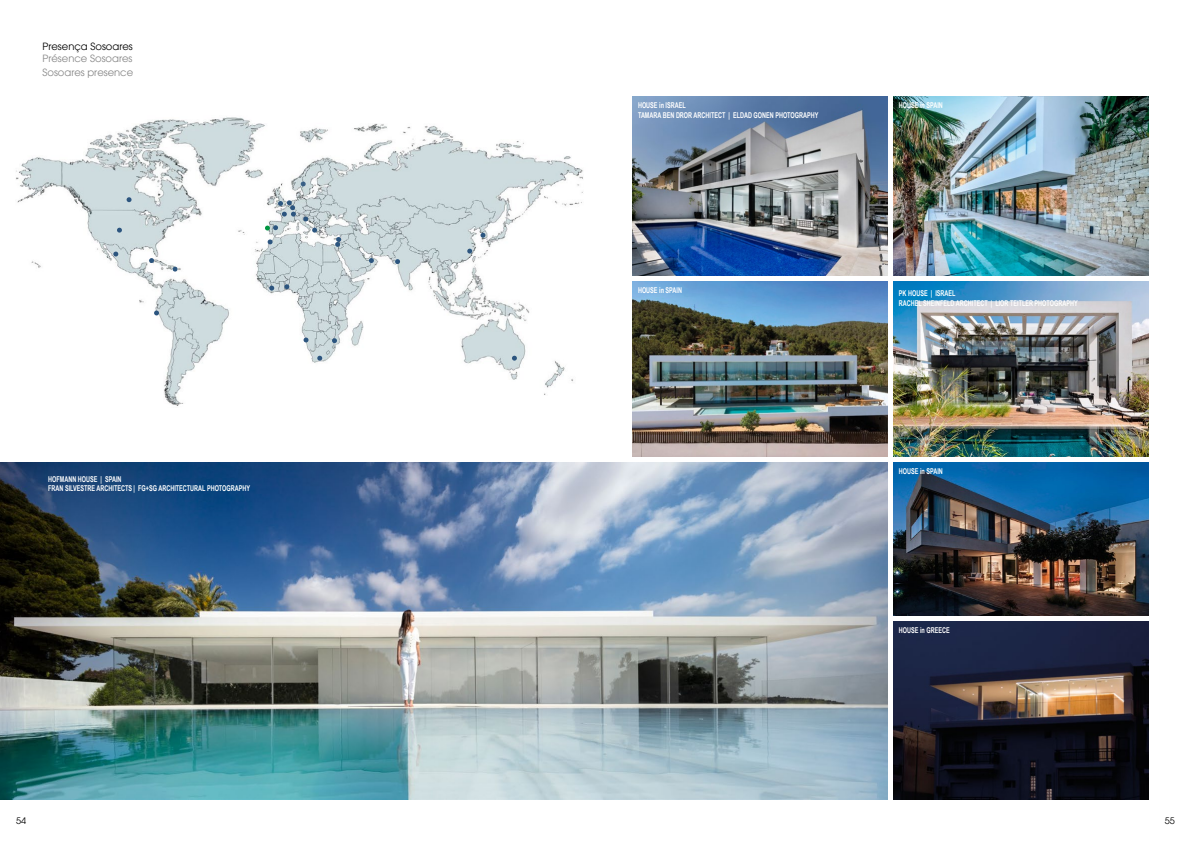
<style>
.page{position:relative;width:1191px;height:842px;background:#fff}
.page>*{position:absolute;margin:0;border:0;box-sizing:border-box;transform-origin:0 0}
.t1{font:10px/14.4px "Avant Garde";color:#878787}
.t2{font:10px "Avant Garde";color:#000}
.t3{font:9px "Avant Garde";color:#000}
.t4{font:700 8px/9.6px "Arial Narrow";color:#fff;scale:.84 1}
</style>
<div class="page">
<img style="left:16px;top:117px;width:567px;height:289px">
<svg style="left:268px;top:239px;width:4px;height:5px"></svg>
<svg style="left:269px;top:286px;width:5px;height:5px"></svg>
<svg style="left:303px;top:338px;width:5px;height:4px"></svg>
<svg style="left:284px;top:284px;width:5px;height:5px"></svg>
<svg style="left:154px;top:311px;width:5px;height:4px"></svg>
<svg style="left:173px;top:267px;width:5px;height:5px"></svg>
<svg style="left:149px;top:258px;width:5px;height:5px"></svg>
<svg style="left:113px;top:252px;width:5px;height:4px"></svg>
<svg style="left:117px;top:228px;width:5px;height:5px"></svg>
<svg style="left:127px;top:197px;width:5px;height:5px"></svg>
<svg style="left:332px;top:338px;width:5px;height:5px"></svg>
<svg style="left:317px;top:356px;width:5px;height:5px"></svg>
<svg style="left:301px;top:181px;width:5px;height:5px"></svg>
<svg style="left:278px;top:200px;width:18px;height:17px"></svg>
<svg style="left:312px;top:228px;width:5px;height:5px"></svg>
<svg style="left:335px;top:237px;width:6px;height:10px"></svg>
<svg style="left:369px;top:258px;width:5px;height:5px"></svg>
<svg style="left:395px;top:259px;width:5px;height:5px"></svg>
<svg style="left:467px;top:249px;width:5px;height:5px"></svg>
<svg style="left:512px;top:356px;width:5px;height:5px"></svg>
<svg style="left:480px;top:233px;width:5px;height:5px"></svg>
<svg style="left:303px;top:217px;width:5px;height:4px"></svg>
<svg style="left:265px;top:225px;width:13px;height:5px"></svg>
<img style="left:893px;top:97px;width:255px;height:179px">
<img style="left:893px;top:621px;width:255px;height:178px">
<img style="left:632px;top:281px;width:255px;height:176px">
<img style="left:893px;top:462px;width:255px;height:154px">
<img style="left:0;top:462px;width:887px;height:337px">
<img style="left:632px;top:97px;width:255px;height:179px">
<img style="left:893px;top:281px;width:255px;height:176px">
<p class="t2" style="left:43px;top:40px;width:92px">Presença Sosoares</p>
<p class="t1" style="left:43px;top:51px;width:92px">Présence Sosoares<br>Sosoares presence</p>
<p class="t4" style="left:48px;top:474px;width:242px">HOFMANN HOUSE | SPAIN<br>FRAN SILVESTRE ARCHITECTS | FG+SG ARCHITECTURAL PHOTOGRAPHY</p>
<p class="t4" style="left:638px;top:100px;width:216px">HOUSE in ISRAEL<br>TAMARA BEN DROR ARCHITECT | ELDAD GONEN PHOTOGRAPHY</p>
<p class="t4" style="left:638px;top:285px;width:54px">HOUSE in SPAIN</p>
<p class="t4" style="left:899px;top:100px;width:54px">HOUSE in SPAIN</p>
<p class="t4" style="left:899px;top:288px;width:214px">PK HOUSE | ISRAEL<br>RACHEL SHEINFELD ARCHITECT | LIOR TEITLER PHOTOGRAPHY</p>
<p class="t4" style="left:899px;top:466px;width:54px">HOUSE in SPAIN</p>
<p class="t4" style="left:899px;top:625px;width:62px">HOUSE in GREECE</p>
<p class="t3" style="left:16px;top:815px;width:11px">54</p>
<p class="t3" style="left:1164px;top:815px;width:11px">55</p>
</div>
